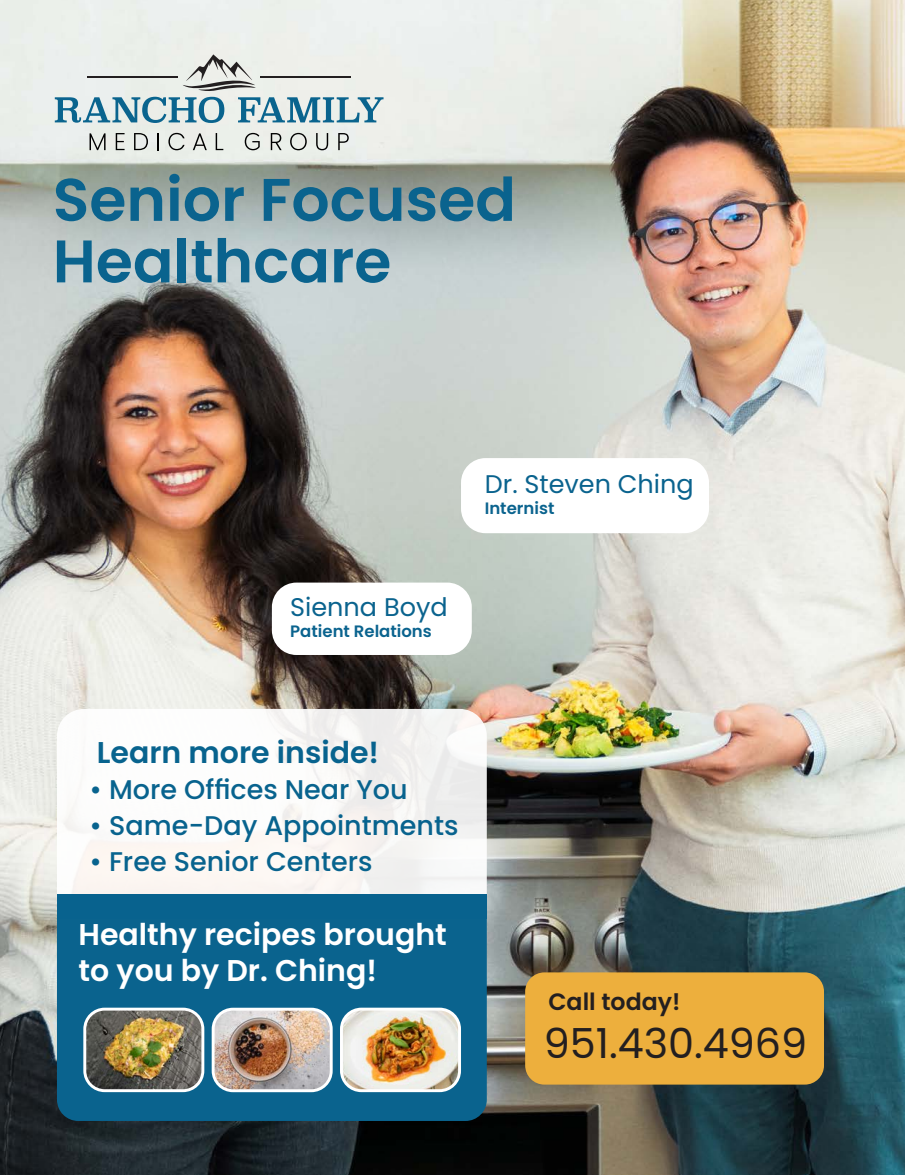
<style>
.page{position:relative;width:905px;height:1175px;background:#fff}
.page>*{position:absolute;margin:0;border:0;box-sizing:border-box;transform-origin:0 0}
.t1{font:600 60px/61.5px "Poppins";color:#0a638e}
.t2{font:41.4px "Poppins";color:#231f20}
.t3{font:600 30px/36px "Poppins";color:#fff}
.t4{font:600 30px "Poppins";color:#08638e}
.t5{font:500 27px "Poppins";color:#08638e}
.t6{font:25.5px "Poppins";color:#0a638e}
.t7{font:600 23.7px "Poppins";color:#231f20}
.t8{font:600 16.5px "Poppins";color:#0a638e}
</style>
<div class="page">
<img style="left:0;top:0;width:904px;height:1174px">
<svg style="left:183px;top:54px;width:73px;height:37px;background:#c0c1bd"></svg>
<svg style="left:55px;top:97px;width:169px;height:26px;background:#90b6c5"></svg>
<svg style="left:238px;top:97px;width:145px;height:25px;background:#90b6c4"></svg>
<hr style="left:88px;top:77px;width:90px;height:1px;background:#231f20">
<hr style="left:260px;top:77px;width:91px;height:1px;background:#231f20">
<svg style="left:89px;top:133px;width:16px;height:17px"></svg>
<svg style="left:116px;top:133px;width:9px;height:17px"></svg>
<svg style="left:134px;top:133px;width:14px;height:17px"></svg>
<svg style="left:157px;top:133px;width:2px;height:17px"></svg>
<svg style="left:168px;top:133px;width:16px;height:17px"></svg>
<svg style="left:193px;top:133px;width:14px;height:17px"></svg>
<svg style="left:216px;top:133px;width:7px;height:17px"></svg>
<svg style="left:245px;top:133px;width:15px;height:17px"></svg>
<svg style="left:271px;top:133px;width:10px;height:17px"></svg>
<svg style="left:290px;top:133px;width:17px;height:17px"></svg>
<svg style="left:316px;top:133px;width:12px;height:17px"></svg>
<svg style="left:338px;top:133px;width:11px;height:17px"></svg>
<div style="left:57px;top:709px;width:430px;height:226px;background:linear-gradient(to right,#fffdfb,#f2f1f0);border-radius:27px"></div>
<div style="left:525px;top:972px;width:299px;height:112px;background:#edaf3d;border-radius:19px"></div>
<div style="left:272px;top:582px;width:200px;height:73px;background:#fff;border-radius:24px"></div>
<div style="left:461px;top:458px;width:248px;height:75px;background:#fff;border-radius:24px"></div>
<div style="left:57px;top:894px;width:430px;height:226px;background:#0a638e;border-radius:21px"></div>
<img style="left:213px;top:1011px;width:118px;height:79px">
<div style="left:212px;top:1007px;width:120px;height:85px;border:3px solid #fff;border-radius:20px"></div>
<img style="left:87px;top:1011px;width:116px;height:78px">
<div style="left:83px;top:1007px;width:121px;height:85px;border:3px solid #fff;border-radius:20px"></div>
<img style="left:344px;top:1011px;width:113px;height:77px">
<div style="left:340px;top:1007px;width:121px;height:85px;border:3px solid #fff;border-radius:20px"></div>
<div style="left:57px;top:894px;width:430px;height:25px;background:#08628e"></div>
<p class="t1" style="left:53px;top:169px;width:464px">Senior Focused<br>Healthcare</p>
<p class="t6" style="left:290px;top:592px;width:159px">Sienna Boyd</p>
<p class="t8" style="left:290px;top:621px;width:143px">Patient Relations</p>
<p class="t6" style="left:485px;top:469px;width:210px">Dr. Steven Ching</p>
<p class="t8" style="left:485px;top:498px;width:71px">Internist</p>
<p class="t4" style="left:97px;top:735px;width:284px">Learn more inside!</p>
<p class="t5" style="left:90px;top:774px;width:320px">• More Offices Near You</p>
<p class="t5" style="left:90px;top:810px;width:370px">• Same-Day Appointments</p>
<p class="t5" style="left:90px;top:846px;width:284px">• Free Senior Centers</p>
<p class="t3" style="left:79px;top:917px;width:370px">Healthy recipes brought to you by Dr. Ching!</p>
<p class="t7" style="left:548px;top:988px;width:133px">Call today!</p>
<p class="t2" style="left:543px;top:1019px;width:265px">951.430.4969</p>
</div>
